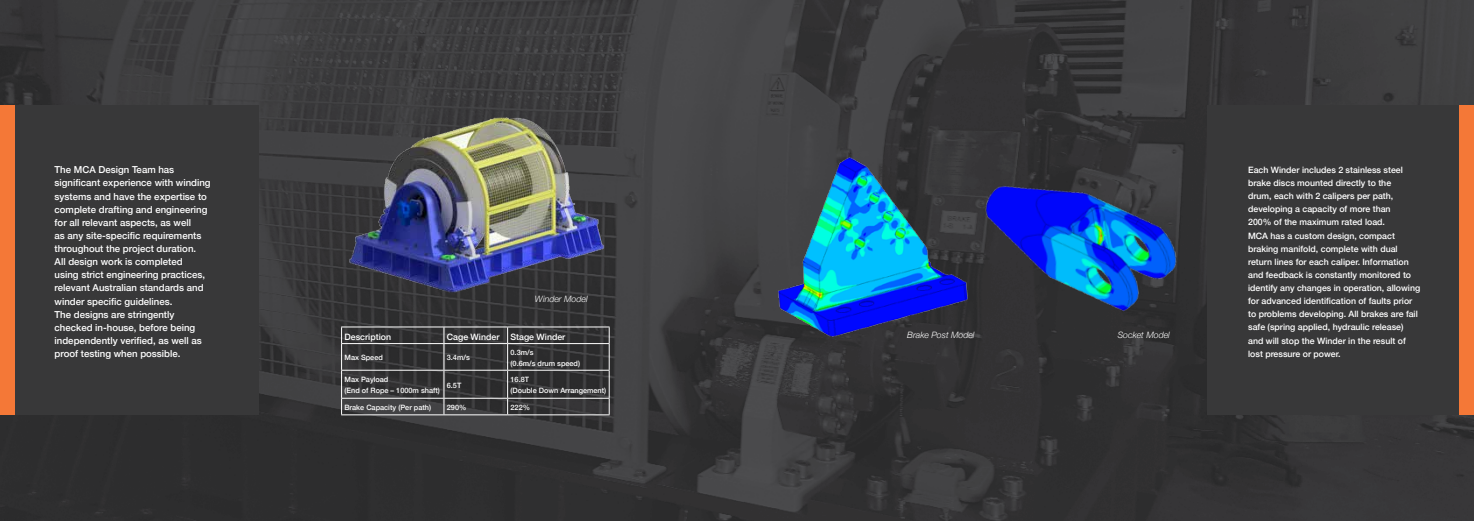
<style>
.page{position:relative;width:1474px;height:521px;background:#fff}
.page>*{position:absolute;margin:0;border:0;box-sizing:border-box;transform-origin:0 0}
.t1{font:500 9.62px/13.1px "Helvetica Neue";color:#fff}
.t2{font:500 8.75px/13.1px "Helvetica Neue";color:#fff}
.t3{font:italic 300 8.75px "Helvetica Neue";color:#fff}
.t4{font:500 7.35px/10.9px "Helvetica Neue";color:#fff}
</style>
<div class="page">
<img style="left:0;top:0;width:1473px;height:521px">
<div style="left:0;top:106px;width:259px;height:309px;background:#383839"></div>
<div style="left:1207px;top:106px;width:266px;height:309px;background:#383839"></div>
<hr style="left:341px;top:327px;width:103px;height:1px;background:#fff">
<hr style="left:444px;top:327px;width:63px;height:1px;background:#fff">
<hr style="left:507px;top:327px;width:102px;height:1px;background:#fff">
<hr style="left:341px;top:343px;width:103px;height:1px;background:#fff">
<hr style="left:444px;top:343px;width:63px;height:1px;background:#fff">
<hr style="left:507px;top:343px;width:102px;height:1px;background:#fff">
<hr style="left:341px;top:370px;width:103px;height:1px;background:#fff">
<hr style="left:444px;top:370px;width:63px;height:1px;background:#fff">
<hr style="left:507px;top:370px;width:102px;height:1px;background:#fff">
<hr style="left:341px;top:398px;width:103px;height:1px;background:#fff">
<svg style="left:341px;top:327px;width:1px;height:87px"></svg>
<hr style="left:444px;top:398px;width:63px;height:1px;background:#fff">
<svg style="left:443px;top:327px;width:1px;height:87px"></svg>
<hr style="left:507px;top:398px;width:102px;height:1px;background:#fff">
<svg style="left:507px;top:327px;width:1px;height:87px"></svg>
<svg style="left:609px;top:327px;width:1px;height:87px"></svg>
<hr style="left:341px;top:414px;width:103px;height:1px;background:#fff">
<hr style="left:444px;top:414px;width:63px;height:1px;background:#fff">
<hr style="left:507px;top:414px;width:102px;height:1px;background:#fff">
<img style="left:341px;top:114px;width:279px;height:188px">
<img style="left:974px;top:157px;width:219px;height:181px">
<img style="left:760px;top:146px;width:214px;height:202px">
<div style="left:1458px;top:106px;width:15px;height:309px;background:#f47837"></div>
<div style="left:0;top:106px;width:14px;height:309px;background:#f47837"></div>
<p class="t1" style="left:55px;top:162px;width:158px">The MCA Design Team has significant experience with winding systems and have the expertise to complete drafting and engineering for all relevant aspects, as well<br>as any site-specific requirements throughout the project duration.<br>All design work is completed<br>using strict engineering practices, relevant Australian standards and winder specific guidelines.<br>The designs are stringently checked in-house, before being independently verified, as well as proof testing when possible.</p>
<p class="t2" style="left:1248px;top:162px;width:173px">Each Winder includes 2 stainless steel brake discs mounted directly to the<br>drum, each with 2 calipers per path, developing a capacity of more than<br>200% of the maximum rated load.<br>MCA has a custom design, compact braking manifold, complete with dual return lines for each caliper. Information and feedback is constantly monitored to identify any changes in operation, allowing for advanced identification of faults prior to problems developing. All brakes are fail safe (spring applied, hydraulic release) and will stop the Winder in the result of lost pressure or power.</p>
<p class="t3" style="left:535px;top:292px;width:54px">Winder Model</p>
<p class="t3" style="left:907px;top:328px;width:69px">Brake Post Model</p>
<p class="t3" style="left:1117px;top:328px;width:54px">Socket Model</p>
<p class="t2" style="left:344px;top:329px;width:48px">Description</p>
<p class="t2" style="left:447px;top:329px;width:54px">Cage Winder</p>
<p class="t2" style="left:510px;top:329px;width:56px">Stage Winder</p>
<p class="t4" style="left:344px;top:352px;width:40px">Max Speed</p>
<p class="t4" style="left:447px;top:352px;width:24px">3.4m/s</p>
<p class="t4" style="left:510px;top:346px;width:71px">0.3m/s<br>(0.6m/s drum speed)</p>
<p class="t4" style="left:344px;top:373px;width:97px">Max Payload<br>(End of Rope – 1000m shaft)</p>
<p class="t4" style="left:447px;top:379px;width:16px">6.5T</p>
<p class="t4" style="left:510px;top:374px;width:97px">16.8T<br>(Double Down Arrangement)</p>
<p class="t4" style="left:344px;top:401px;width:88px">Brake Capacity (Per path)</p>
<p class="t4" style="left:447px;top:401px;width:21px">290%</p>
<p class="t4" style="left:510px;top:401px;width:21px">222%</p>
</div>
